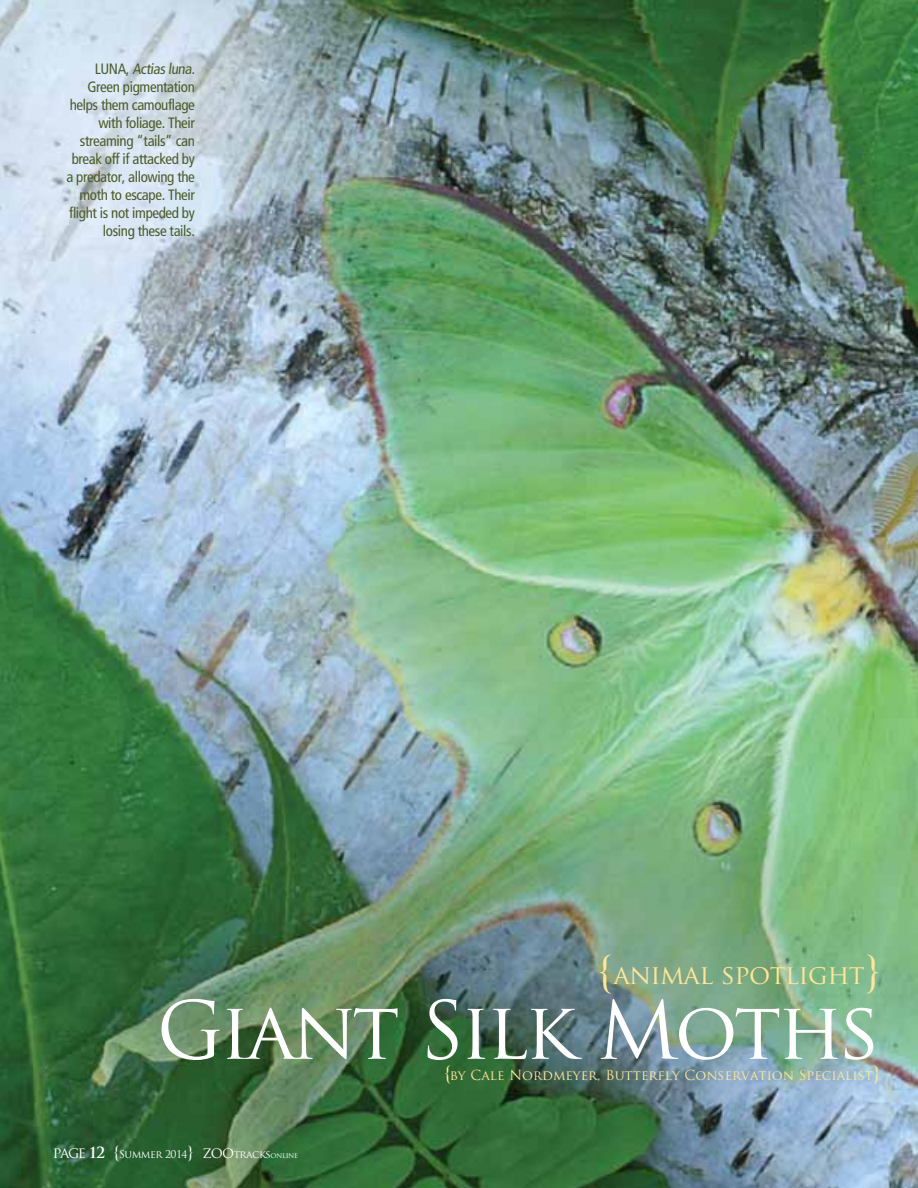
<style>
.page{position:relative;width:918px;height:1188px;background:#fff}
.page>*{position:absolute;margin:0;border:0;box-sizing:border-box;transform-origin:0 0}
.t1{font:78px "Trajan Pro";letter-spacing:-.05em;color:#fff}
.t2{font:26.25px "Trajan Pro";letter-spacing:-.025em;color:#ffe698}
.t3{font:condensed 15px/18px "Frutiger";letter-spacing:-.025em;color:#4b5c29;text-align:right}
.t4{font:13.5px "Trajan Pro";color:#ffe698}
.t5{font:10.5px "Trajan Pro";letter-spacing:-.05em;color:#fff}
.s1{font-size:45px}
.s2{font-size:21px}
.s3{font-size:15px}
.s4{font-weight:700;font-size:15px}
.s5{font-size:18px}
.s6{font-size:7.5px}
</style>
<div class="page">
<img style="left:0;top:0;width:918px;height:1188px">
<p class="t3" style="left:66px;top:61px;width:132px">LUNA, Actias luna.<br>Green pigmentation helps them camouflage with foliage. Their streaming “tails” can break off if attacked by a predator, allowing the moth to escape. Their flight is not impeded by losing these tails.</p>
<h2 class="t2" style="left:597px;top:960px;width:285px"><span class="s1">{</span>animal spotlight<span class="s1">}</span></h2>
<h1 class="t1" style="left:157px;top:986px;width:725px">Giant Silk Moths</h1>
<p class="t4" style="left:444px;top:1067px;width:438px"><span class="s2">{</span>by Cale Nordmeyer, Butterfly Conservation Specialist<span class="s2">}</span></p>
<p class="t5" style="left:53px;top:1148px;width:247px"><span class="s3">page</span> <span class="s4">12</span> <span class="s5">{</span>Summer 2014<span class="s5">}</span> <span class="s3">zoo</span>tracks<span class="s6">online</span></p>
</div>
